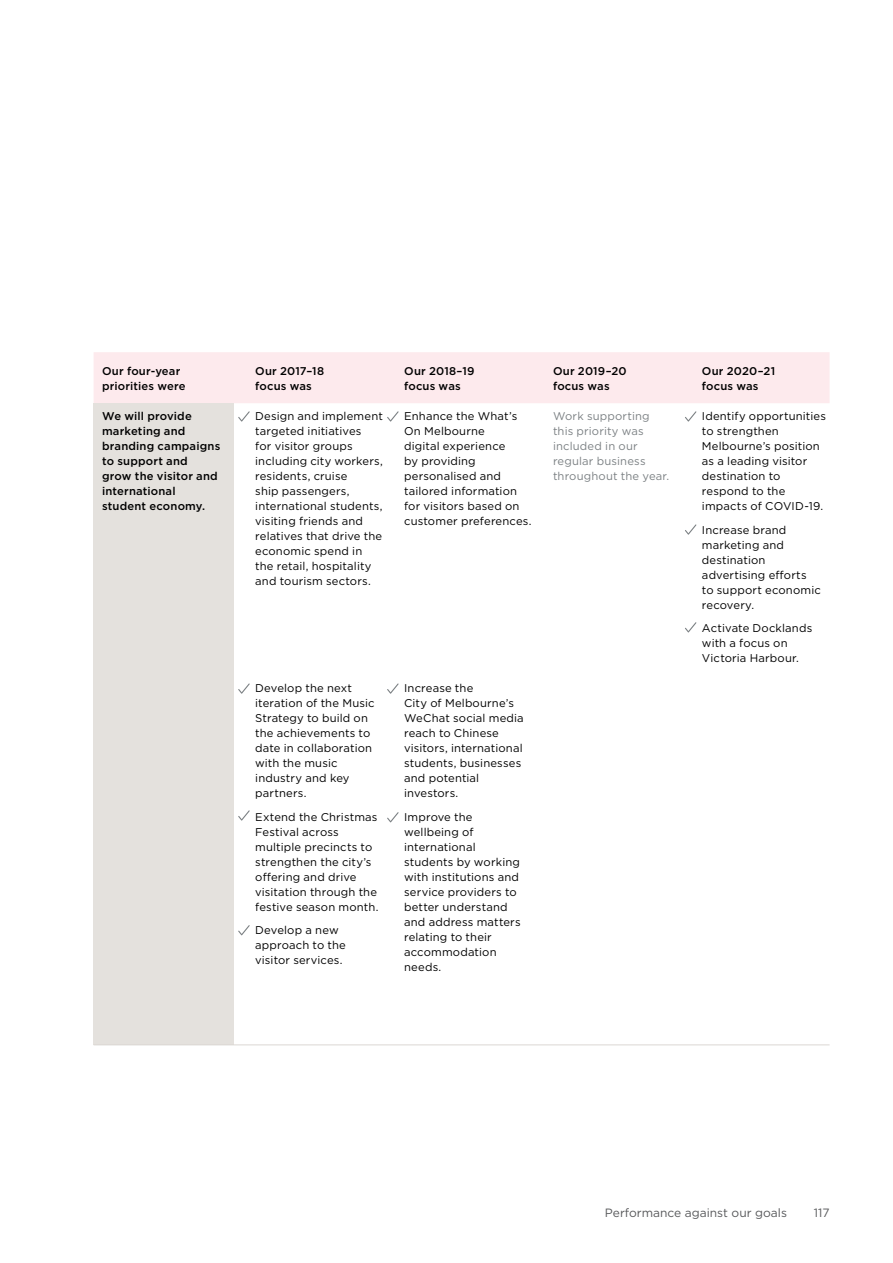
<style>
.page{position:relative;width:893px;height:1263px;background:#fff}
.page>*{position:absolute;margin:0;border:0;box-sizing:border-box;transform-origin:0 0}
.t1{font:12px "Gotham";color:#58595b}
.t2{font:11.25px/15px "Gotham";letter-spacing:.015em;color:#000}
.t3{font:500 11.25px/15px "Gotham";letter-spacing:.015em;color:#000}
.t4{font:11.25px/15px "Gotham";letter-spacing:.015em;color:#7c8184}
</style>
<div class="page">
<div style="left:94px;top:352px;width:735px;height:51px;background:#fdeaed"></div>
<div style="left:94px;top:403px;width:140px;height:642px;background:#e4e1dd"></div>
<hr style="left:94px;top:1045px;width:735px;height:1px;background:#dbd7d3">
<svg style="left:238px;top:411px;width:12px;height:11px"></svg>
<svg style="left:387px;top:411px;width:11px;height:11px"></svg>
<svg style="left:685px;top:411px;width:11px;height:11px"></svg>
<svg style="left:685px;top:524px;width:11px;height:11px"></svg>
<svg style="left:685px;top:622px;width:11px;height:10px"></svg>
<svg style="left:238px;top:683px;width:12px;height:11px"></svg>
<svg style="left:238px;top:810px;width:12px;height:11px"></svg>
<svg style="left:238px;top:925px;width:12px;height:10px"></svg>
<svg style="left:387px;top:683px;width:11px;height:11px"></svg>
<svg style="left:387px;top:812px;width:11px;height:10px"></svg>
<p class="t3" style="left:102px;top:364px;width:85px">Our four-year priorities were</p>
<p class="t3" style="left:255px;top:364px;width:70px">Our 2017–18 focus was</p>
<p class="t3" style="left:404px;top:364px;width:72px">Our 2018–19 focus was</p>
<p class="t3" style="left:553px;top:364px;width:75px">Our 2019–20 focus was</p>
<p class="t3" style="left:702px;top:364px;width:75px">Our 2020–21 focus was</p>
<p class="t3" style="left:102px;top:410px;width:120px">We will provide marketing and branding campaigns to support and<br>grow the visitor and international student economy.</p>
<p class="t2" style="left:255px;top:410px;width:129px">Design and implement targeted initiatives<br>for visitor groups including city workers, residents, cruise<br>ship passengers, international students, visiting friends and relatives that drive the economic spend in the retail, hospitality and tourism sectors.</p>
<p class="t2" style="left:404px;top:410px;width:129px">Enhance the What’s<br>On Melbourne<br>digital experience<br>by providing personalised and tailored information for visitors based on customer preferences.</p>
<p class="t4" style="left:553px;top:410px;width:118px">Work supporting this priority was included in our regular business throughout the year.</p>
<p class="t2" style="left:702px;top:410px;width:125px">Identify opportunities to strengthen<br>Melbourne’s position as a leading visitor destination to respond to the impacts of COVID-19.</p>
<p class="t2" style="left:702px;top:523px;width:120px">Increase brand marketing and destination advertising efforts to support economic recovery.</p>
<p class="t2" style="left:702px;top:622px;width:112px">Activate Docklands with a focus on<br>Victoria Harbour.</p>
<p class="t2" style="left:255px;top:682px;width:121px">Develop the next iteration of the Music<br>Strategy to build on the achievements to date in collaboration with the music industry and key partners.</p>
<p class="t2" style="left:255px;top:810px;width:125px">Extend the Christmas<br>Festival across multiple precincts to strengthen the city’s offering and drive visitation through the festive season month.</p>
<p class="t2" style="left:255px;top:924px;width:92px">Develop a new approach to the visitor services.</p>
<p class="t2" style="left:404px;top:682px;width:121px">Increase the<br>City of Melbourne’s<br>WeChat social media reach to Chinese visitors, international students, businesses and potential investors.</p>
<p class="t2" style="left:404px;top:810px;width:118px">Improve the wellbeing of international students by working with institutions and service providers to better understand and address matters relating to their accommodation needs.</p>
<p class="t1" style="left:605px;top:1208px;width:184px">Performance against our goals</p>
<p class="t1" style="left:813px;top:1208px;width:17px">117</p>
</div>
